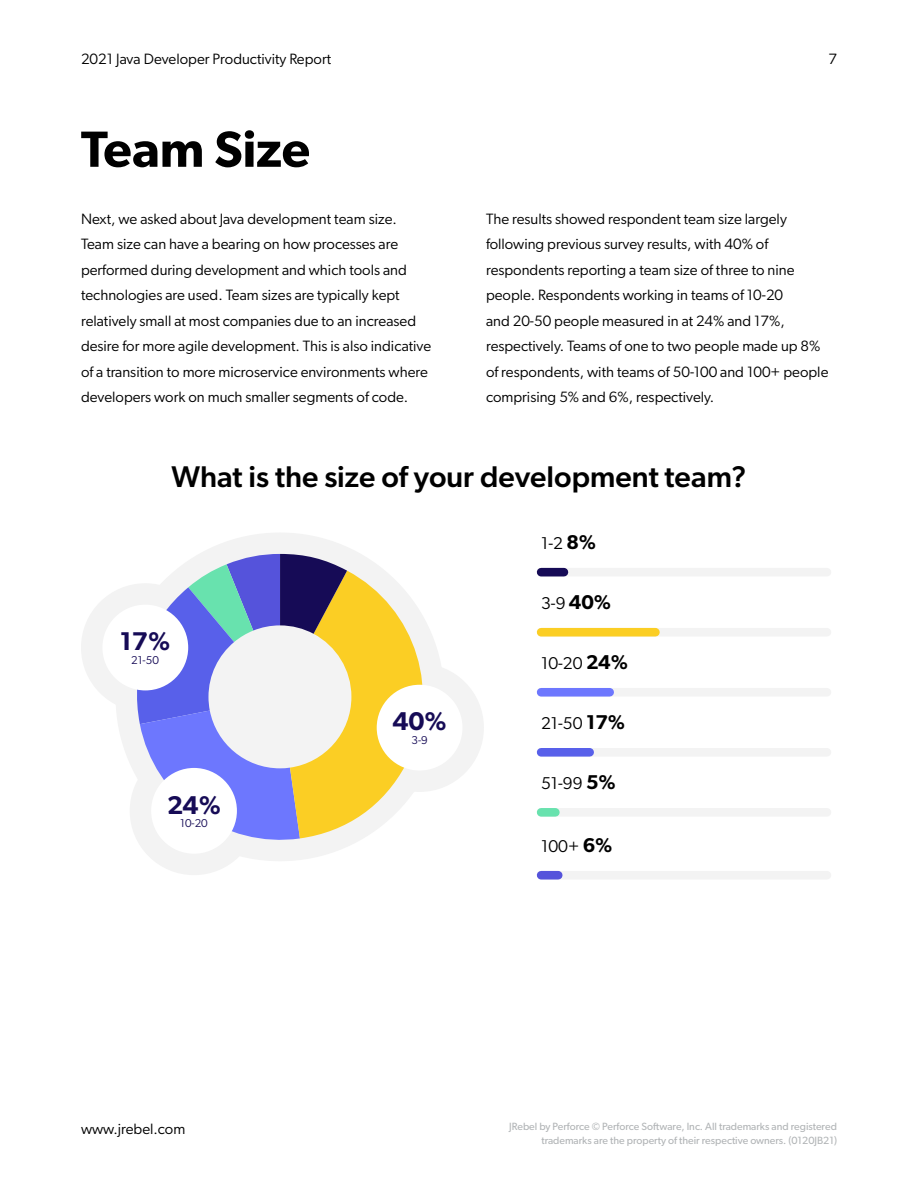
<style>
.page{position:relative;width:918px;height:1188px;background:#fff}
.page>*{position:absolute;margin:0;border:0;box-sizing:border-box;transform-origin:0 0}
.t1{font:600 51px "Gibson";color:#000}
.t2{font:500 30px "Gibson";color:#000}
.t3{font:600 25.8px "Gibson";color:#160b56}
.t4{font:17.1px "Gibson";color:#000}
.t5{font:15px/25.5px "Gibson";color:#000}
.t6{font:11.4px "Gibson";color:#160b56}
.t7{font:10.5px/13.5px "Gibson";color:#b1b4b6;text-align:right}
.s1{font-weight:600;font-size:19.95px}
</style>
<div class="page">
<div style="left:541px;top:568px;width:286px;height:8px;background:#f3f3f3"></div>
<div style="left:541px;top:568px;width:23px;height:8px;background:#160b56"></div>
<div style="left:541px;top:628px;width:286px;height:9px;background:#f3f3f3"></div>
<div style="left:541px;top:628px;width:114px;height:9px;background:#fbce24"></div>
<div style="left:541px;top:688px;width:286px;height:9px;background:#f3f3f3"></div>
<div style="left:541px;top:688px;width:69px;height:9px;background:#6d77fe"></div>
<div style="left:541px;top:748px;width:286px;height:9px;background:#f3f3f3"></div>
<div style="left:541px;top:748px;width:49px;height:9px;background:#5860ea"></div>
<div style="left:541px;top:808px;width:286px;height:9px;background:#f3f3f3"></div>
<div style="left:541px;top:808px;width:14px;height:9px;background:#68e2ae"></div>
<div style="left:541px;top:871px;width:286px;height:9px;background:#f3f3f3"></div>
<div style="left:541px;top:871px;width:17px;height:9px;background:#5553db"></div>
<div style="left:355px;top:663px;width:129px;height:129px;background:#f3f3f3;border-radius:50%"></div>
<div style="left:130px;top:746px;width:128px;height:129px;background:#f3f3f3;border-radius:50%"></div>
<div style="left:81px;top:583px;width:129px;height:129px;background:#f3f3f3;border-radius:50%"></div>
<div style="left:116px;top:532px;width:328px;height:329px;background:#f3f3f3;border-radius:50%"></div>
<svg style="left:130px;top:554px;width:293px;height:292px"></svg>
<div style="left:377px;top:685px;width:85px;height:86px;background:#fff;border-radius:50%"></div>
<div style="left:151px;top:768px;width:86px;height:86px;background:#fff;border-radius:50%"></div>
<div style="left:102px;top:605px;width:86px;height:85px;background:#fff;border-radius:50%"></div>
<p class="t5" style="left:81px;top:45px;width:252px">2021 Java Developer Productivity Report</p>
<p class="t5" style="left:828px;top:45px;width:10px">7</p>
<h1 class="t1" style="left:81px;top:119px;width:231px">Team Size</h1>
<p class="t5" style="left:81px;top:206px;width:352px">Next, we asked about Java development team size.<br>Team size can have a bearing on how processes are performed during development and which tools and technologies are used. Team sizes are typically kept relatively small at most companies due to an increased desire for more agile development. This is also indicative of a transition to more microservice environments where developers work on much smaller segments of code.</p>
<p class="t5" style="left:486px;top:206px;width:344px">The results showed respondent team size largely following previous survey results, with 40% of respondents reporting a team size of three to nine people. Respondents working in teams of 10-20<br>and 20-50 people measured in at 24% and 17%, respectively. Teams of one to two people made up 8% of respondents, with teams of 50-100 and 100+ people comprising 5% and 6%, respectively.</p>
<h2 class="t2" style="left:171px;top:459px;width:577px">What is the size of your development team?</h2>
<p class="t4" style="left:541px;top:533px;width:57px">1-2 <span class="s1">8%</span></p>
<h3 class="t3" style="left:120px;top:626px;width:52px">17%</h3>
<p class="t6" style="left:131px;top:653px;width:29px">21-50</p>
<h3 class="t3" style="left:167px;top:789px;width:55px">24%</h3>
<p class="t6" style="left:180px;top:817px;width:29px">10-20</p>
<p class="t5" style="left:81px;top:1116px;width:106px">www.jrebel.com</p>
<h3 class="t3" style="left:392px;top:706px;width:56px">40%</h3>
<p class="t6" style="left:411px;top:733px;width:18px">3-9</p>
<p class="t4" style="left:541px;top:593px;width:72px">3-9 <span class="s1">40%</span></p>
<p class="t4" style="left:541px;top:653px;width:88px">10-20 <span class="s1">24%</span></p>
<p class="t4" style="left:541px;top:713px;width:86px">21-50 <span class="s1">17%</span></p>
<p class="t4" style="left:541px;top:773px;width:76px">51-99 <span class="s1">5%</span></p>
<p class="t4" style="left:541px;top:836px;width:73px">100+ <span class="s1">6%</span></p>
<p class="t7" style="left:509px;top:1120px;width:329px">JRebel by Perforce © Perforce Software, Inc. All trademarks and registered trademarks are the property of their respective owners. (0120JB21)</p>
</div>
